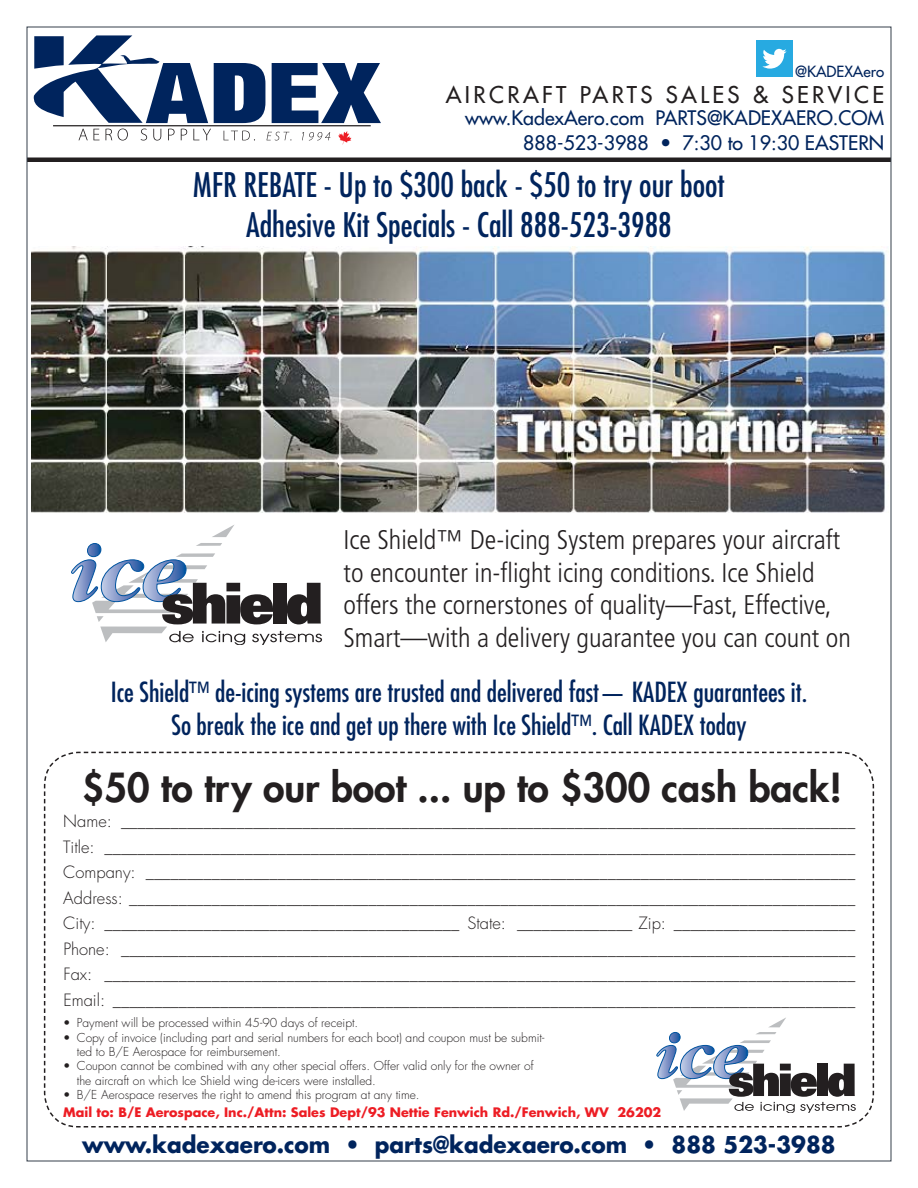
<style>
.page{position:relative;width:918px;height:1188px;background:#fff}
.page>*{position:absolute;margin:0;border:0;box-sizing:border-box;transform-origin:0 0}
.t1{font:800 39px "Futura";color:#231f20}
.t2{font:condensed 33px/40.5px "Futura";color:#00245d;text-align:center}
.t3{font:300 condensed 27px/32.4px "Frutiger LT Std";color:#231f20}
.t4{font:condensed 27px/32.4px "Futura";color:#00245d;text-align:center}
.t5{font:700 22.5px "Futura";color:#00245d;scale:.96 1}
.t6{font:22.5px "Futura";letter-spacing:.15em;color:#231f20}
.t7{font:19.5px/25.2px "Futura";color:#00245d;text-align:right}
.t8{font:300 16.5px/25.5px "Futura";color:#231f20;text-align:justify}
.t9{font:15px "Futura";color:#00245d}
.t10{font:700 12.75px "Futura";color:#ed1d24}
.t11{font:300 12px/14.4px "Futura";color:#231f20}
</style>
<div class="page">
<hr style="left:27px;top:158px;width:864px;height:4px;background:#231f20">
<svg style="left:338px;top:131px;width:13px;height:13px"></svg>
<svg style="left:79px;top:129px;width:251px;height:12px"></svg>
<svg style="left:214px;top:63px;width:51px;height:60px;background:#234273"></svg>
<svg style="left:272px;top:63px;width:109px;height:60px"></svg>
<svg style="left:33px;top:35px;width:175px;height:88px"></svg>
<hr style="left:53px;top:125px;width:318px;height:1px;background:#231f20">
<div style="left:756px;top:40px;width:37px;height:37px;background:#27aae1"></div>
<svg style="left:762px;top:49px;width:25px;height:20px"></svg>
<img style="left:32px;top:246px;width:857px;height:267px">
<svg style="left:212px;top:525px;width:22px;height:12px"></svg>
<svg style="left:71px;top:543px;width:251px;height:101px"></svg>
<svg style="left:43px;top:751px;width:832px;height:377px"></svg>
<p class="t9" style="left:795px;top:62px;width:91px">@KADEXAero</p>
<h3 class="t6" style="left:446px;top:80px;width:440px">Aircra ft Pa rts Sa les &amp; Service</h3>
<p class="t7" style="left:465px;top:105px;width:421px">www.KadexAero.com PARTS@KADEXAERO.COM<br>888-523-3988 • 7:30 to 19:30 EASTERN</p>
<h2 class="t2" style="left:193px;top:164px;width:533px">MFR REBATE - Up to $300 back - $50 to try our boot<br>Adhesive Kit Specials - Call 888-523-3988</h2>
<h3 class="t3" style="left:343px;top:524px;width:509px">Ice Shield™ De-icing System prepares your aircraft to encounter in-flight icing conditions. Ice Shield offers the cornerstones of quality—Fast, Effective, Smart—with a delivery guarantee you can count on</h3>
<h3 class="t4" style="left:111px;top:676px;width:698px">Ice Shield™ de-icing systems are trusted and delivered fast— KADEX guarantees it.<br>So break the ice and get up there with Ice Shield™. Call KADEX today</h3>
<h1 class="t1" style="left:82px;top:763px;width:762px">$50 to try our boot ... up to $300 cash back!</h1>
<p class="t8" style="left:63px;top:809px;width:794px">Name: _________________________________________________________________________________________ Title: ___________________________________________________________________________________________ Company: ______________________________________________________________________________________ Address: ________________________________________________________________________________________ City: ___________________________________________ State: ______________ Zip: ______________________ Phone: _________________________________________________________________________________________ Fax: ___________________________________________________________________________________________ Email: __________________________________________________________________________________________</p>
<p class="t11" style="left:63px;top:1016px;width:297px">• Payment will be processed within 45-90 days of receipt.</p>
<p class="t11" style="left:77px;top:1030px;width:469px;text-indent:-14px">• Copy of invoice (including part and serial numbers for each boot) and coupon must be submit&shy;ted to B/E Aerospace for reimbursement.</p>
<p class="t11" style="left:77px;top:1059px;width:458px;text-indent:-14px">• Coupon cannot be combined with any other special offers. Offer valid only for the owner of the aircraft on which Ice Shield wing de-icers were installed.</p>
<p class="t11" style="left:63px;top:1088px;width:358px">• B/E Aerospace reserves the right to amend this program at any time.</p>
<p class="t10" style="left:63px;top:1104px;width:599px">Mail to: B/E Aerospace, Inc./Attn: Sales Dept/93 Nettie Fenwich Rd./Fenwich, WV 26202</p>
<h3 class="t5" style="left:82px;top:1129px;width:786px">www.kadexaero.com • parts@kadexaero.com • 888 523-3988</h3>
</div>
